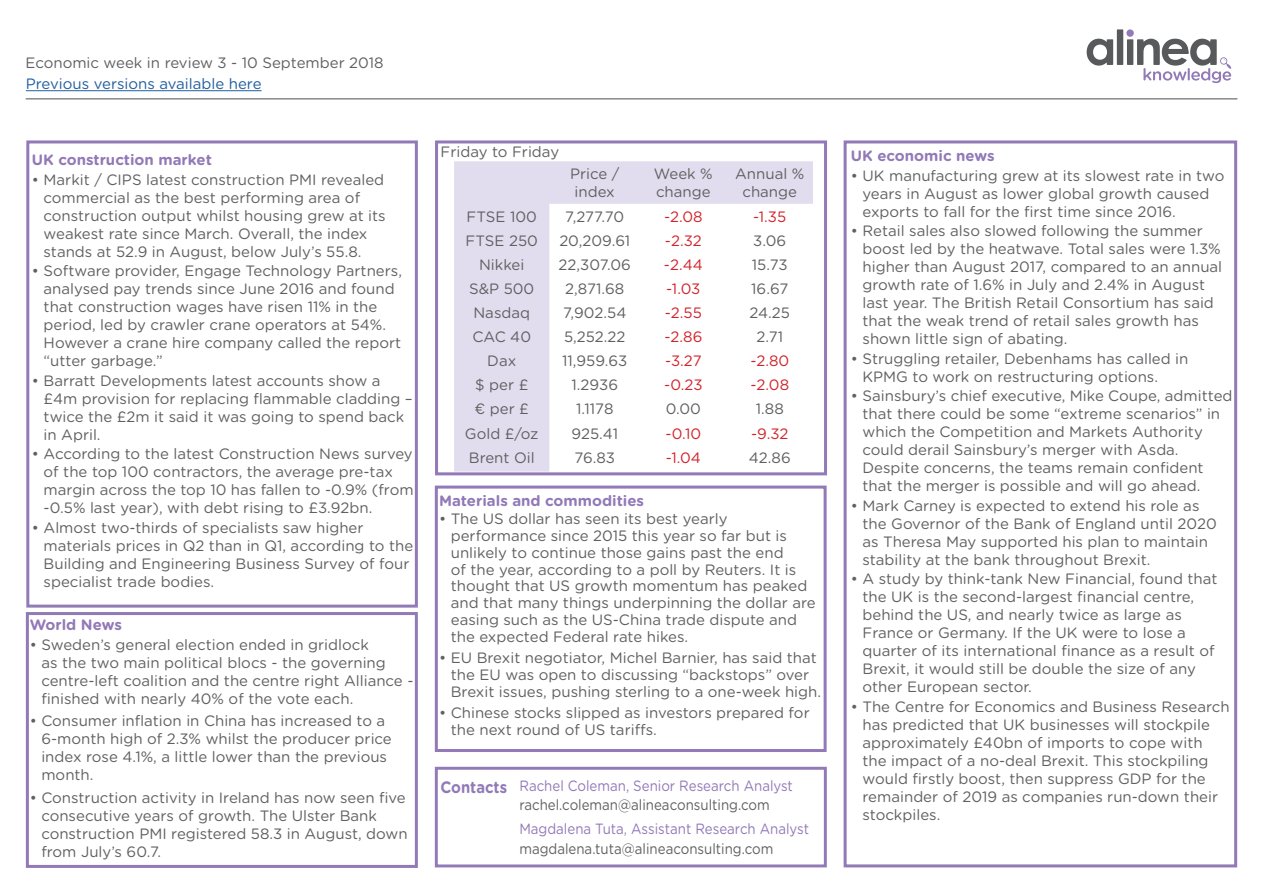
<style>
.page{position:relative;width:1263px;height:893px;background:#fff}
.page>*{position:absolute;margin:0;border:0;box-sizing:border-box;transform-origin:0 0}
.t1{font:700 16.5px "Gotham Rounded";color:#9279b7;scale:.9 1}
.t2{font:15px/18px "Gotham Rounded";color:#5f6062}
.t3{font:15px "Gotham Rounded";color:#d2232a}
.t4{font:700 15px "Gotham Rounded";color:#9279b7}
.t5{font:15px "Gotham Rounded";color:#215e9e}
.t6{font:14.85px "Gotham Rounded";color:#9279b7;scale:.9 1}
.t7{font:14.85px "Gotham Rounded";color:#5f6062;scale:.9 1}
</style>
<div class="page">
<div style="left:844px;top:140px;width:393px;height:727px;border:3px solid #9279b7"></div>
<hr style="left:26px;top:98px;width:1211px;height:1px;background:#5f6062">
<svg style="left:1087px;top:39px;width:26px;height:27px"></svg>
<div style="left:1117px;top:29px;width:6px;height:36px;background:#58595b"></div>
<svg style="left:1126px;top:29px;width:105px;height:54px"></svg>
<div style="left:26px;top:612px;width:392px;height:256px;border:3px solid #9279b7"></div>
<div style="left:26px;top:140px;width:392px;height:468px;border:3px solid #9279b7"></div>
<hr style="left:26px;top:90px;width:236px;height:1px;background:#215e9e">
<div style="left:435px;top:140px;width:392px;height:335px;border:3px solid #9279b7"></div>
<svg style="left:454px;top:161px;width:359px;height:311px"></svg>
<div style="left:435px;top:767px;width:392px;height:100px;border:3px solid #9279b7"></div>
<div style="left:435px;top:486px;width:392px;height:266px;border:3px solid #9279b7"></div>
<p class="t2" style="left:26px;top:53px;width:360px">Economic week in review 3 - 10 September 2018</p>
<p class="t5" style="left:26px;top:74px;width:237px">Previous versions available here</p>
<p class="t4" style="left:32px;top:149px;width:181px">UK construction market</p>
<p class="t2" style="left:44px;top:170px;width:344px;text-indent:-12px">• Markit / CIPS latest construction PMI revealed commercial as the best performing area of construction output whilst housing grew at its weakest rate since March. Overall, the index stands at 52.9 in August, below July’s 55.8.</p>
<p class="t2" style="left:44px;top:261px;width:360px;text-indent:-12px">• Software provider, Engage Technology Partners, analysed pay trends since June 2016 and found that construction wages have risen 11% in the period, led by crawler crane operators at 54%.<br>However a crane hire company called the report “utter garbage.”</p>
<p class="t2" style="left:44px;top:371px;width:371px;text-indent:-12px">• Barratt Developments latest accounts show a £4m provision for replacing flammable cladding – twice the £2m it said it was going to spend back in April.</p>
<p class="t2" style="left:44px;top:444px;width:371px;text-indent:-12px">• According to the latest Construction News survey of the top 100 contractors, the average pre-tax margin across the top 10 has fallen to -0.9% (from -0.5% last year), with debt rising to £3.92bn.</p>
<p class="t2" style="left:44px;top:518px;width:371px;text-indent:-12px">• Almost two-thirds of specialists saw higher materials prices in Q2 than in Q1, according to the Building and Engineering Business Survey of four specialist trade bodies.</p>
<p class="t4" style="left:30px;top:614px;width:94px">World News</p>
<p class="t2" style="left:41px;top:635px;width:374px;text-indent:-12px">• Sweden’s general election ended in gridlock<br>as the two main political blocs - the governing centre-left coalition and the centre right Alliance - finished with nearly 40% of the vote each.</p>
<p class="t2" style="left:41px;top:711px;width:352px;text-indent:-12px">• Consumer inflation in China has increased to a 6-month high of 2.3% whilst the producer price index rose 4.1%, a little lower than the previous month.</p>
<p class="t2" style="left:41px;top:788px;width:368px;text-indent:-12px">• Construction activity in Ireland has now seen five consecutive years of growth. The Ulster Bank construction PMI registered 58.3 in August, down from July’s 60.7.</p>
<p class="t2" style="left:440px;top:142px;width:120px">Friday to Friday</p>
<p class="t2" style="left:570px;top:164px;width:51px;text-align:center">Price / index</p>
<p class="t2" style="left:654px;top:164px;width:60px">Week % change</p>
<p class="t2" style="left:735px;top:164px;width:71px;text-align:center">Annual % change</p>
<p class="t2" style="left:467px;top:207px;width:72px">FTSE 100</p>
<p class="t2" style="left:565px;top:207px;width:61px">7,277.70</p>
<p class="t3" style="left:664px;top:206px;width:40px">-2.08</p>
<p class="t3" style="left:753px;top:206px;width:35px">-1.35</p>
<p class="t2" style="left:465px;top:231px;width:74px">FTSE 250</p>
<p class="t2" style="left:559px;top:231px;width:72px">20,209.61</p>
<p class="t3" style="left:665px;top:230px;width:38px">-2.32</p>
<p class="t2" style="left:753px;top:231px;width:34px">3.06</p>
<p class="t2" style="left:479px;top:255px;width:47px">Nikkei</p>
<p class="t2" style="left:559px;top:255px;width:74px">22,307.06</p>
<p class="t3" style="left:664px;top:254px;width:40px">-2.44</p>
<p class="t2" style="left:752px;top:255px;width:37px">15.73</p>
<p class="t2" style="left:469px;top:279px;width:67px">S&amp;P 500</p>
<p class="t2" style="left:565px;top:279px;width:61px">2,871.68</p>
<p class="t3" style="left:666px;top:278px;width:36px">-1.03</p>
<p class="t2" style="left:751px;top:279px;width:39px">16.67</p>
<p class="t2" style="left:473px;top:303px;width:58px">Nasdaq</p>
<p class="t2" style="left:563px;top:303px;width:65px">7,902.54</p>
<p class="t3" style="left:665px;top:302px;width:39px">-2.55</p>
<p class="t2" style="left:749px;top:303px;width:42px">24.25</p>
<p class="t2" style="left:472px;top:327px;width:60px">CAC 40</p>
<p class="t2" style="left:564px;top:327px;width:63px">5,252.22</p>
<p class="t3" style="left:664px;top:326px;width:39px">-2.86</p>
<p class="t2" style="left:756px;top:327px;width:28px">2.71</p>
<p class="t2" style="left:487px;top:351px;width:30px">Dax</p>
<p class="t2" style="left:562px;top:351px;width:67px">11,959.63</p>
<p class="t3" style="left:665px;top:350px;width:38px">-3.27</p>
<p class="t3" style="left:750px;top:350px;width:40px">-2.80</p>
<p class="t2" style="left:475px;top:375px;width:55px">$ per £</p>
<p class="t2" style="left:571px;top:375px;width:48px">1.2936</p>
<p class="t3" style="left:664px;top:374px;width:40px">-0.23</p>
<p class="t3" style="left:750px;top:374px;width:40px">-2.08</p>
<p class="t2" style="left:475px;top:399px;width:56px">€ per £</p>
<p class="t2" style="left:576px;top:399px;width:39px">1.1178</p>
<p class="t2" style="left:666px;top:399px;width:37px">0.00</p>
<p class="t2" style="left:756px;top:399px;width:29px">1.88</p>
<p class="t2" style="left:465px;top:424px;width:75px">Gold £/oz</p>
<p class="t2" style="left:571px;top:424px;width:48px">925.41</p>
<p class="t3" style="left:666px;top:423px;width:37px">-0.10</p>
<p class="t3" style="left:751px;top:423px;width:39px">-9.32</p>
<p class="t2" style="left:469px;top:448px;width:67px">Brent Oil</p>
<p class="t2" style="left:574px;top:448px;width:42px">76.83</p>
<p class="t3" style="left:666px;top:447px;width:37px">-1.04</p>
<p class="t2" style="left:749px;top:448px;width:43px">42.86</p>
<p class="t4" style="left:439px;top:490px;width:207px">Materials and commodities</p>
<p class="t2" style="left:451px;top:510px;width:366px;line-height:16.8px;text-indent:-12px">• The US dollar has seen its best yearly performance since 2015 this year so far but is unlikely to continue those gains past the end<br>of the year, according to a poll by Reuters. It is thought that US growth momentum has peaked and that many things underpinning the dollar are easing such as the US-China trade dispute and the expected Federal rate hikes.</p>
<p class="t2" style="left:451px;top:649px;width:372px;line-height:16.8px;text-indent:-12px">• EU Brexit negotiator, Michel Barnier, has said that the EU was open to discussing “backstops” over<br>Brexit issues, pushing sterling to a one-week high.</p>
<p class="t2" style="left:451px;top:704px;width:360px;line-height:16.8px;text-indent:-12px">• Chinese stocks slipped as investors prepared for the next round of US tariffs.</p>
<p class="t1" style="left:440px;top:775px;width:76px">Contacts</p>
<p class="t6" style="left:519px;top:775px;width:305px">Rachel Coleman, Senior Research Analyst</p>
<p class="t7" style="left:519px;top:795px;width:280px">rachel.coleman@alineaconsulting.com</p>
<p class="t6" style="left:519px;top:819px;width:323px">Magdalena Tuta, Assistant Research Analyst</p>
<p class="t7" style="left:519px;top:838px;width:284px">magdalena.tuta@alineaconsulting.com</p>
<p class="t4" style="left:851px;top:145px;width:145px">UK economic news</p>
<p class="t2" style="left:862px;top:166px;width:363px;text-indent:-12px">• UK manufacturing grew at its slowest rate in two years in August as lower global growth caused exports to fall for the first time since 2016.</p>
<p class="t2" style="left:862px;top:221px;width:361px;text-indent:-12px">• Retail sales also slowed following the summer boost led by the heatwave. Total sales were 1.3% higher than August 2017, compared to an annual growth rate of 1.6% in July and 2.4% in August last year. The British Retail Consortium has said that the weak trend of retail sales growth has shown little sign of abating.</p>
<p class="t2" style="left:862px;top:349px;width:327px;text-indent:-12px">• Struggling retailer, Debenhams has called in<br>KPMG to work on restructuring options.</p>
<p class="t2" style="left:862px;top:386px;width:371px;text-indent:-12px">• Sainsbury’s chief executive, Mike Coupe, admitted that there could be some “extreme scenarios” in which the Competition and Markets Authority could derail Sainsbury’s merger with Asda.<br>Despite concerns, the teams remain confident that the merger is possible and will go ahead.</p>
<p class="t2" style="left:862px;top:496px;width:356px;text-indent:-12px">• Mark Carney is expected to extend his role as the Governor of the Bank of England until 2020 as Theresa May supported his plan to maintain stability at the bank throughout Brexit.</p>
<p class="t2" style="left:862px;top:569px;width:356px;text-indent:-12px">• A study by think-tank New Financial, found that the UK is the second-largest financial centre, behind the US, and nearly twice as large as France or Germany. If the UK were to lose a quarter of its international finance as a result of Brexit, it would still be double the size of any other European sector.</p>
<p class="t2" style="left:862px;top:697px;width:369px;text-indent:-12px">• The Centre for Economics and Business Research has predicted that UK businesses will stockpile approximately £40bn of imports to cope with the impact of a no-deal Brexit. This stockpiling would firstly boost, then suppress GDP for the remainder of 2019 as companies run-down their stockpiles.</p>
</div>
